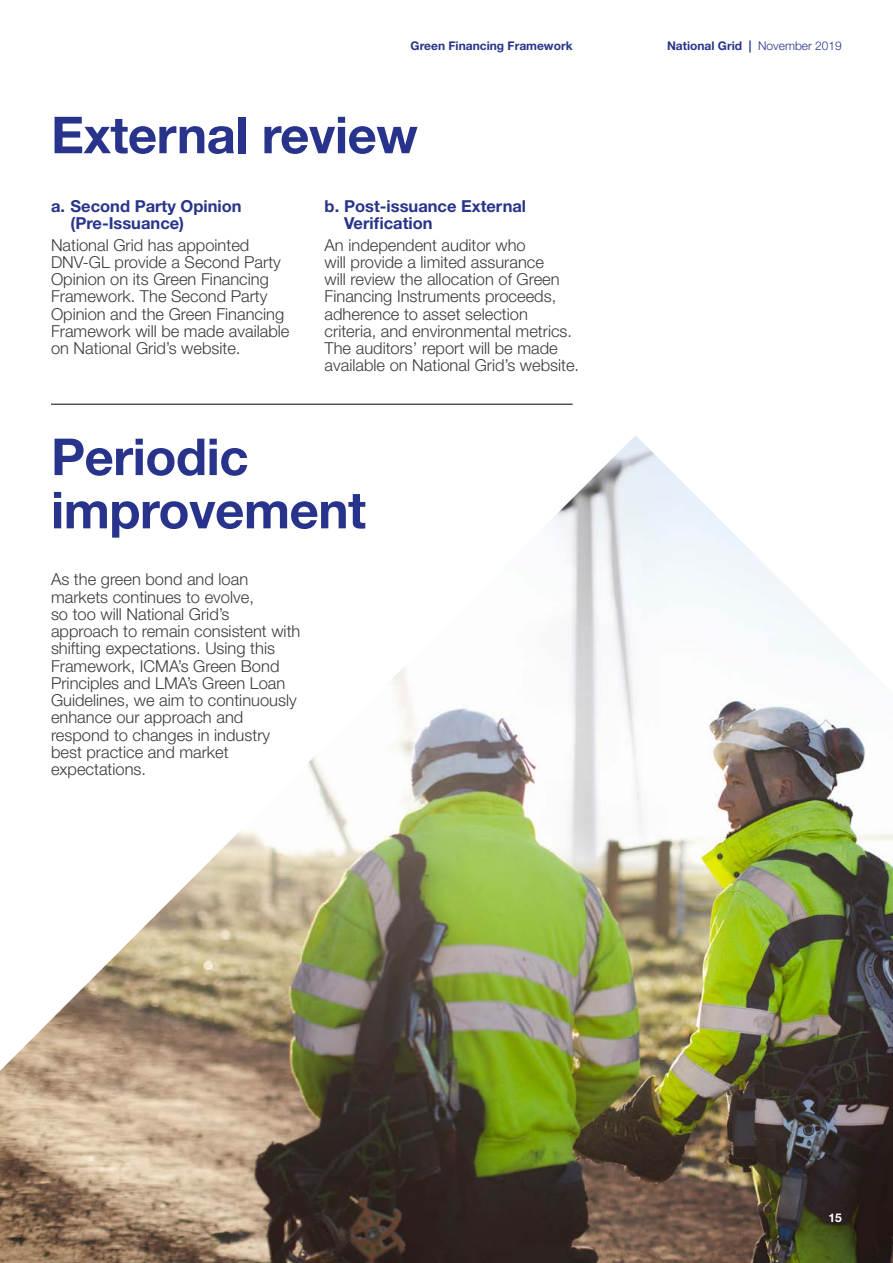
<style>
.page{position:relative;width:893px;height:1263px;background:#fff}
.page>*{position:absolute;margin:0;border:0;box-sizing:border-box;transform-origin:0 0}
.t1{font:700 51px/53.2px "Helvetica Neue";letter-spacing:-.01em;color:#28348b}
.t2{font:300 16.5px/17.2px "Helvetica Neue";color:#3c3c3b}
.t3{font:700 16.5px/17.2px "Helvetica Neue";color:#28348b}
.t4{font:700 12px "Helvetica Neue";color:#28348b}
.t5{font:700 12px "Helvetica Neue";color:#fff}
.s1{font-weight:300}
</style>
<div class="page">
<img style="left:0;top:435px;width:893px;height:828px">
<hr style="left:51px;top:404px;width:522px;height:1px;background:#000">
<p class="t4" style="left:411px;top:38px;width:163px">Green Financing Framework</p>
<p class="t4" style="left:667px;top:38px;width:176px">National Grid | <span class="s1">November 2019</span></p>
<h1 class="t1" style="left:51px;top:107px;width:368px">External review</h1>
<p class="t3" style="left:71px;top:197px;width:173px;text-indent:-20px">a. Second Party Opinion (Pre-Issuance)</p>
<p class="t2" style="left:51px;top:236px;width:240px">National Grid has appointed<br>DNV-GL provide a Second Party<br>Opinion on its Green Financing<br>Framework. The Second Party<br>Opinion and the Green Financing<br>Framework will be made available on National Grid’s website.</p>
<p class="t3" style="left:344px;top:197px;width:184px;text-indent:-20px">b. Post-issuance External<br>Verification</p>
<p class="t2" style="left:325px;top:236px;width:256px">An independent auditor who<br>will provide a limited assurance<br>will review the allocation of Green Financing Instruments proceeds, adherence to asset selection criteria, and environmental metrics.<br>The auditors’ report will be made available on National Grid’s website.</p>
<h1 class="t1" style="left:51px;top:429px;width:316px">Periodic improvement</h1>
<p class="t2" style="left:51px;top:571px;width:251px">As the green bond and loan markets continues to evolve,<br>so too will National Grid’s approach to remain consistent with shifting expectations. Using this<br>Framework, ICMA’s Green Bond<br>Principles and LMA’s Green Loan<br>Guidelines, we aim to continuously enhance our approach and respond to changes in industry best practice and market expectations.</p>
<p class="t5" style="left:829px;top:1210px;width:15px">15</p>
</div>
